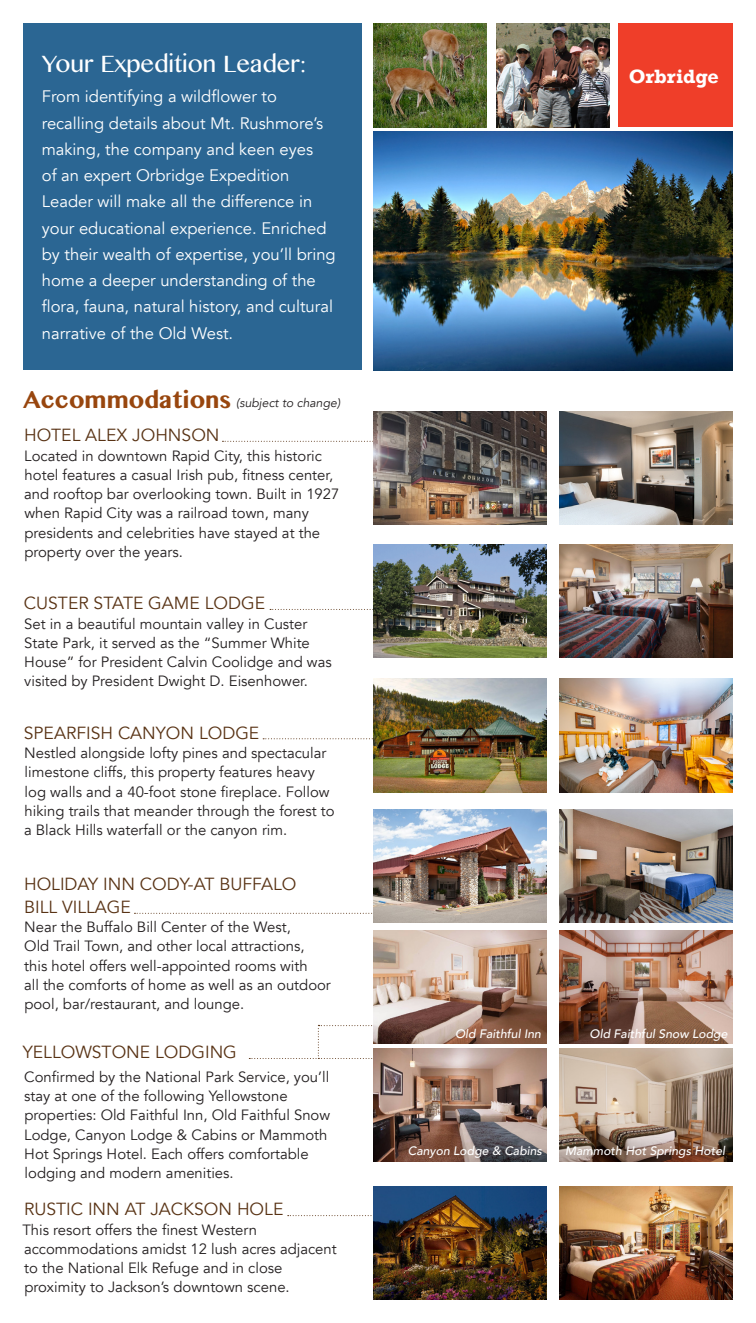
<style>
.page{position:relative;width:756px;height:1323px;background:#fff}
.page>*{position:absolute;margin:0;border:0;box-sizing:border-box;transform-origin:0 0}
.Heading{font:28px "Khmer MN";color:#fff}
.Heading-2{font:700 28px "Khmer MN";color:#98460e}
.t1{font:700 19.78px "Rockwell";color:#fff}
.bullets{font:17.5px "Avenir";color:#593315}
.Letter_Body_Text{font:16.62px/26.2px "Avenir";color:#fff}
.bullets-2{font:14.88px/19.2px "Avenir";color:#231f20}
.t2{font:italic 500 12.25px "Avenir";color:#fff}
.Heading-3{font:italic 12.25px "Avenir";color:#231f20}
</style>
<div class="page">
<img style="left:373px;top:131px;width:359px;height:239px">
<div style="left:618px;top:24px;width:114px;height:103px;background:#ef3e29"></div>
<img style="left:373px;top:24px;width:114px;height:103px">
<img style="left:496px;top:24px;width:113px;height:103px">
<svg style="left:288px;top:1215px;width:86px;height:1px"></svg>
<svg style="left:134px;top:913px;width:240px;height:1px"></svg>
<svg style="left:263px;top:738px;width:111px;height:1px"></svg>
<svg style="left:270px;top:609px;width:104px;height:1px"></svg>
<svg style="left:222px;top:441px;width:152px;height:1px"></svg>
<div style="left:24px;top:24px;width:338px;height:346px;background:#2b6693"></div>
<img style="left:559px;top:411px;width:174px;height:114px">
<img style="left:559px;top:544px;width:174px;height:114px">
<img style="left:374px;top:544px;width:173px;height:114px">
<img style="left:374px;top:1186px;width:173px;height:114px">
<img style="left:559px;top:1186px;width:174px;height:114px">
<img style="left:374px;top:679px;width:173px;height:113px">
<img style="left:559px;top:679px;width:174px;height:113px">
<img style="left:374px;top:411px;width:173px;height:114px">
<img style="left:559px;top:810px;width:174px;height:113px">
<img style="left:374px;top:810px;width:173px;height:113px">
<img style="left:559px;top:930px;width:174px;height:114px">
<img style="left:374px;top:1048px;width:173px;height:114px">
<img style="left:559px;top:1048px;width:174px;height:114px">
<img style="left:374px;top:930px;width:173px;height:114px">
<svg style="left:249px;top:1025px;width:150px;height:34px"></svg>
<p class="Heading" style="left:42px;top:46px;width:266px">Your Expedition Leader:</p>
<p class="Letter_Body_Text" style="left:42px;top:84px;width:295px">From identifying a wildflower to recalling details about Mt. Rushmore’s making, the company and keen eyes<br>of an expert Orbridge Expedition Leader will make all the difference in your educational experience. Enriched by their wealth of expertise, you’ll bring home a deeper understanding of the flora, fauna, natural history, and cultural narrative of the Old West.</p>
<p class="Heading-2" style="left:23px;top:382px;width:210px">Accommodations</p>
<p class="bullets" style="left:24px;top:425px;width:197px">HOTEL ALEX JOHNSON</p>
<p class="bullets-2" style="left:24px;top:446px;width:317px">Located in downtown Rapid City, this historic hotel features a casual Irish pub, fitness center, and rooftop bar overlooking town. Built in 1927 when Rapid City was a railroad town, many presidents and celebrities have stayed at the property over the years.</p>
<p class="bullets" style="left:24px;top:593px;width:243px">CUSTER STATE GAME LODGE</p>
<p class="bullets-2" style="left:24px;top:614px;width:309px">Set in a beautiful mountain valley in Custer State Park, it served as the “Summer White House” for President Calvin Coolidge and was visited by President Dwight D. Eisenhower.</p>
<p class="bullets" style="left:24px;top:722px;width:237px">SPEARFISH CANYON LODGE</p>
<p class="bullets-2" style="left:24px;top:744px;width:312px">Nestled alongside lofty pines and spectacular limestone cliffs, this property features heavy log walls and a 40-foot stone fireplace. Follow hiking trails that meander through the forest to a Black Hills waterfall or the canyon rim.</p>
<p class="bullets" style="left:24px;top:873px;width:274px">HOLIDAY INN CODY-AT BUFFALO</p>
<p class="bullets" style="left:24px;top:897px;width:108px">BILL VILLAGE</p>
<p class="bullets-2" style="left:24px;top:918px;width:308px">Near the Buffalo Bill Center of the West,<br>Old Trail Town, and other local attractions, this hotel offers well-appointed rooms with<br>all the comforts of home as well as an outdoor pool, bar/restaurant, and lounge.</p>
<p class="bullets" style="left:23px;top:1042px;width:216px">YELLOWSTONE LODGING</p>
<p class="bullets-2" style="left:24px;top:1067px;width:307px">Confirmed by the National Park Service, you’ll stay at one of the following Yellowstone properties: Old Faithful Inn, Old Faithful Snow Lodge, Canyon Lodge &amp; Cabins or Mammoth Hot Springs Hotel. Each offers comfortable lodging and modern amenities.</p>
<p class="bullets" style="left:24px;top:1199px;width:261px">RUSTIC INN AT JACKSON HOLE</p>
<p class="bullets-2" style="left:22px;top:1220px;width:316px">This resort offers the finest Western accommodations amidst 12 lush acres adjacent to the National Elk Refuge and in close proximity to Jackson’s downtown scene.</p>
<p class="Heading-3" style="left:236px;top:396px;width:105px">(subject to change)</p>
<p class="t1" style="left:629px;top:64px;width:92px">Orbridge</p>
<p class="t2" style="left:455px;top:1027px;width:87px">Old Faithful Inn</p>
<p class="t2" style="left:590px;top:1027px;width:139px">Old Faithful Snow Lodge</p>
<p class="t2" style="left:408px;top:1143px;width:136px">Canyon Lodge &amp; Cabins</p>
<p class="t2" style="left:565px;top:1143px;width:162px">Mammoth Hot Springs Hotel</p>
</div>
